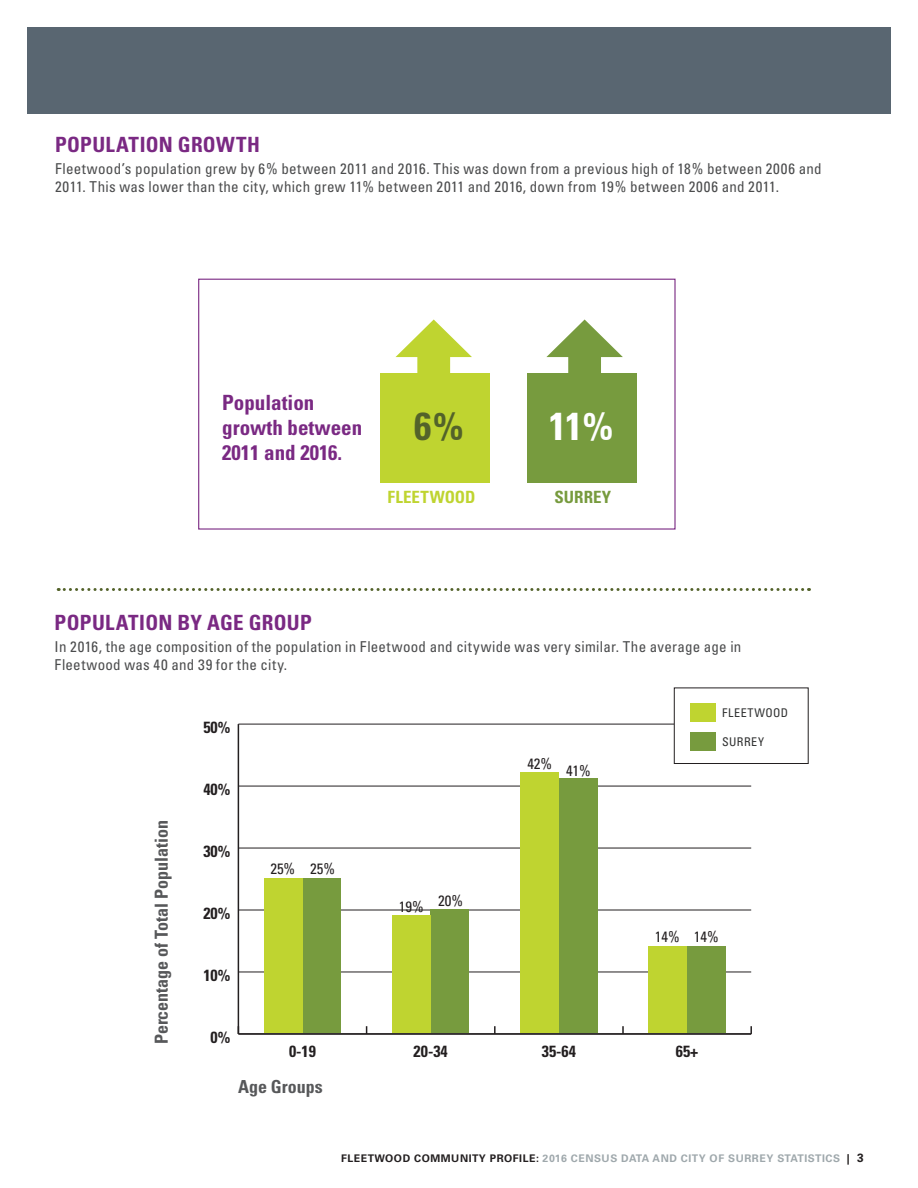
<style>
.page{position:relative;width:918px;height:1188px;background:#fff}
.page>*{position:absolute;margin:0;border:0;box-sizing:border-box;transform-origin:0 0}
.t1{font:700 condensed 39px "Univers";color:#fff}
.t2{font:700 condensed 39px "Univers";color:#53622a}
.t3{font:700 condensed 21px/25.2px "Univers";color:#7a2983}
.t4{font:700 condensed 18px "Univers";color:#57585a}
.t5{font:700 condensed 16.8px "Univers";letter-spacing:.01em;color:#bfd430}
.t6{font:700 condensed 16.8px "Univers";color:#779b3e}
.t7{font:700 condensed 16.2px "Univers";color:#231f20}
.t8{font:condensed 15px/18px "Univers";letter-spacing:.02em;color:#4b4c4d}
.t9{font:condensed 15px "Univers";color:#231f20}
.t10{font:condensed 12px "Univers";letter-spacing:.04em;color:#313232}
.t11{font:700 10.5px "Univers";letter-spacing:.05em;color:#9fa8ac}
.s1{color:#231f20}
.s2{font-size:12px;color:#231f20}
</style>
<div class="page">
<div style="left:27px;top:27px;width:864px;height:86px;background:#596671"></div>
<svg style="left:396px;top:319px;width:76px;height:54px"></svg>
<svg style="left:546px;top:319px;width:77px;height:54px"></svg>
<div style="left:527px;top:373px;width:110px;height:110px;background:#779b3e"></div>
<div style="left:380px;top:373px;width:110px;height:110px;background:#bfd430"></div>
<svg style="left:58px;top:588px;width:752px;height:3px"></svg>
<div style="left:198px;top:279px;width:478px;height:251px;border:1px solid #7a2983"></div>
<hr style="left:238px;top:1033px;width:513px;height:2px;background:#231f20">
<svg style="left:494px;top:1026px;width:2px;height:7px"></svg>
<svg style="left:622px;top:1026px;width:2px;height:7px"></svg>
<svg style="left:750px;top:1026px;width:2px;height:8px"></svg>
<hr style="left:238px;top:724px;width:1px;height:310px;background:#231f20">
<hr style="left:238px;top:972px;width:513px;height:1px;background:#231f20">
<hr style="left:238px;top:910px;width:513px;height:1px;background:#231f20">
<hr style="left:238px;top:848px;width:513px;height:1px;background:#231f20">
<hr style="left:238px;top:786px;width:513px;height:1px;background:#231f20">
<hr style="left:238px;top:724px;width:513px;height:1px;background:#231f20">
<div style="left:302px;top:878px;width:39px;height:155px;background:#779b3e"></div>
<div style="left:431px;top:909px;width:38px;height:124px;background:#779b3e"></div>
<div style="left:559px;top:779px;width:38px;height:254px;background:#779b3e"></div>
<div style="left:687px;top:946px;width:39px;height:87px;background:#779b3e"></div>
<div style="left:264px;top:878px;width:38px;height:155px;background:#bfd430"></div>
<div style="left:392px;top:915px;width:39px;height:118px;background:#bfd430"></div>
<div style="left:520px;top:772px;width:39px;height:261px;background:#bfd430"></div>
<div style="left:649px;top:946px;width:38px;height:87px;background:#bfd430"></div>
<div style="left:674px;top:688px;width:134px;height:76px;background:#fff"></div>
<div style="left:674px;top:688px;width:134px;height:76px;border:1px solid #231f20"></div>
<div style="left:690px;top:703px;width:25px;height:19px;background:#bfd430"></div>
<div style="left:690px;top:732px;width:25px;height:19px;background:#779b3e"></div>
<h2 class="t3" style="left:55px;top:132px;width:206px">POPULATION GROWTH</h2>
<p class="t8" style="left:55px;top:159px;width:768px">Fleetwood’s population grew by 6% between 2011 and 2016. This was down from a previous high of 18% between 2006 and<br>2011. This was lower than the city, which grew 11% between 2011 and 2016, down from 19% between 2006 and 2011.</p>
<h2 class="t3" style="left:222px;top:389px;width:142px">Population growth between<br>2011 and 2016.</h2>
<h1 class="t2" style="left:414px;top:403px;width:51px">6%</h1>
<h1 class="t1" style="left:549px;top:403px;width:66px">11%</h1>
<p class="t5" style="left:388px;top:487px;width:89px">FLEETWOOD</p>
<p class="t6" style="left:555px;top:487px;width:58px">SURREY</p>
<h2 class="t3" style="left:55px;top:610px;width:259px">POPULATION BY AGE GROUP</h2>
<p class="t8" style="left:55px;top:638px;width:688px">In 2016, the age composition of the population in Fleetwood and citywide was very similar. The average age in<br>Fleetwood was 40 and 39 for the city.</p>
<p class="t4" style="left:150px;top:1044px;width:226px;rotate:-90deg">Percentage of Total Population</p>
<p class="t7" style="left:203px;top:717px;width:28px">50%</p>
<p class="t7" style="left:203px;top:779px;width:28px">40%</p>
<p class="t9" style="left:527px;top:758px;width:65px">42% 41%</p>
<p class="t10" style="left:722px;top:705px;width:67px">FLEETWOOD</p>
<p class="t10" style="left:722px;top:734px;width:43px">SURREY</p>
<p class="t7" style="left:203px;top:841px;width:28px">30%</p>
<p class="t7" style="left:203px;top:903px;width:28px">20%</p>
<p class="t7" style="left:203px;top:965px;width:28px">10%</p>
<p class="t9" style="left:270px;top:859px;width:66px">25% 25%</p>
<p class="t9" style="left:399px;top:894px;width:66px">19% 20%</p>
<p class="t9" style="left:655px;top:927px;width:66px">14% 14%</p>
<p class="t7" style="left:211px;top:1027px;width:21px">0%</p>
<p class="t7" style="left:289px;top:1041px;width:28px">0-19</p>
<p class="t7" style="left:414px;top:1041px;width:36px">20-34</p>
<p class="t7" style="left:542px;top:1041px;width:36px">35-64</p>
<p class="t7" style="left:676px;top:1041px;width:24px">65+</p>
<p class="t4" style="left:238px;top:1075px;width:86px">Age Groups</p>
<p class="t11" style="left:341px;top:1152px;width:524px"><span class="s1">FLEETWOOD COMMUNITY PROFILE:</span> 2016 CENSUS DATA AND CITY OF SURREY STATISTICS <span class="s1">|</span> <span class="s2">3</span></p>
</div>
